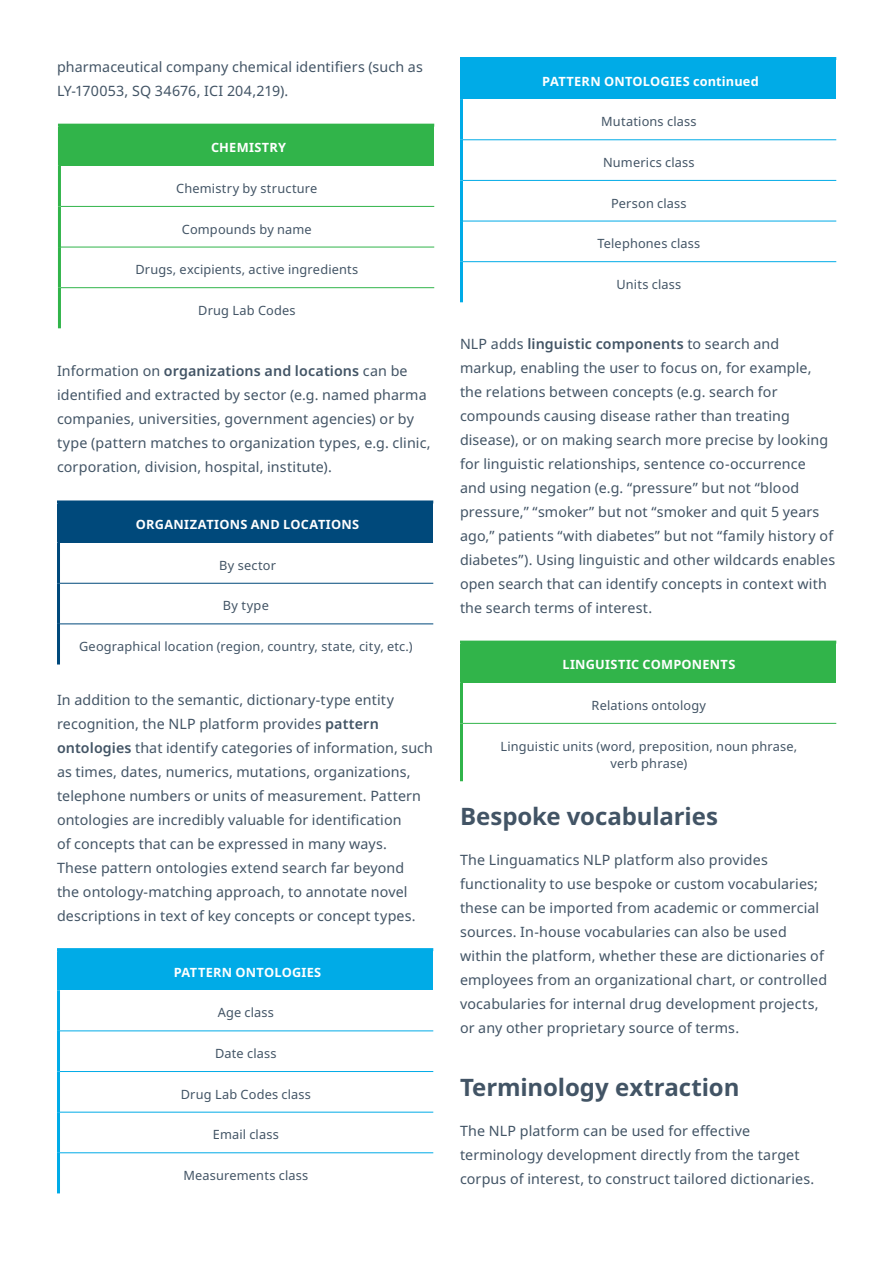
<style>
.page{position:relative;width:893px;height:1263px;background:#fff}
.page>*{position:absolute;margin:0;border:0;box-sizing:border-box;transform-origin:0 0}
.Section_heading{font:700 24px "Noto Sans";letter-spacing:-.005em;color:#425465}
.Body_copy_-_Space{font:14.25px/24px "Noto Sans";letter-spacing:.01em;color:#425465}
.Table_body_copy_-_Ce{font:12.75px/17.2px "Noto Sans";letter-spacing:.015em;color:#425465;text-align:center}
.Subheading_center{font:700 12.75px "Noto Sans";letter-spacing:.015em;color:#fff}
.s1{font-weight:600}
</style>
<div class="page">
<div style="left:59px;top:125px;width:375px;height:41px;background:#31b44a"></div>
<hr style="left:58px;top:124px;width:376px;height:3px;background:#31b44a">
<hr style="left:58px;top:127px;width:3px;height:39px;background:#31b44a">
<hr style="left:58px;top:166px;width:3px;height:40px;background:#31b44a">
<hr style="left:58px;top:206px;width:3px;height:41px;background:#31b44a">
<hr style="left:58px;top:247px;width:3px;height:41px;background:#31b44a">
<hr style="left:58px;top:288px;width:3px;height:40px;background:#31b44a">
<hr style="left:61px;top:206px;width:373px;height:1px;background:#31b44a">
<hr style="left:61px;top:247px;width:373px;height:1px;background:#31b44a">
<hr style="left:61px;top:287px;width:373px;height:1px;background:#31b44a">
<div style="left:59px;top:502px;width:374px;height:41px;background:#00497b"></div>
<hr style="left:57px;top:500px;width:376px;height:3px;background:#00497b">
<hr style="left:57px;top:503px;width:3px;height:40px;background:#00497b">
<hr style="left:57px;top:543px;width:3px;height:40px;background:#00497b">
<hr style="left:57px;top:583px;width:3px;height:41px;background:#00497b">
<hr style="left:60px;top:583px;width:373px;height:1px;background:#00497b">
<hr style="left:60px;top:624px;width:373px;height:1px;background:#00497b">
<hr style="left:57px;top:624px;width:3px;height:40px;background:#00497b">
<div style="left:59px;top:950px;width:374px;height:40px;background:#00abe7"></div>
<hr style="left:57px;top:948px;width:376px;height:3px;background:#00abe7">
<hr style="left:57px;top:951px;width:3px;height:39px;background:#00abe7">
<hr style="left:57px;top:990px;width:3px;height:41px;background:#00abe7">
<hr style="left:57px;top:1031px;width:3px;height:40px;background:#00abe7">
<hr style="left:57px;top:1071px;width:3px;height:41px;background:#00abe7">
<hr style="left:57px;top:1112px;width:3px;height:41px;background:#00abe7">
<hr style="left:57px;top:1153px;width:3px;height:40px;background:#00abe7">
<hr style="left:60px;top:1031px;width:373px;height:1px;background:#00abe7">
<hr style="left:60px;top:1071px;width:373px;height:1px;background:#00abe7">
<hr style="left:60px;top:1112px;width:373px;height:1px;background:#00abe7">
<hr style="left:60px;top:1152px;width:373px;height:1px;background:#00abe7">
<div style="left:461px;top:59px;width:375px;height:40px;background:#00abe7"></div>
<hr style="left:460px;top:57px;width:376px;height:3px;background:#00abe7">
<hr style="left:460px;top:60px;width:3px;height:39px;background:#00abe7">
<hr style="left:460px;top:99px;width:3px;height:41px;background:#00abe7">
<hr style="left:460px;top:140px;width:3px;height:40px;background:#00abe7">
<hr style="left:460px;top:180px;width:3px;height:41px;background:#00abe7">
<hr style="left:460px;top:221px;width:3px;height:41px;background:#00abe7">
<hr style="left:460px;top:262px;width:3px;height:40px;background:#00abe7">
<hr style="left:463px;top:140px;width:373px;height:1px;background:#00abe7">
<hr style="left:463px;top:180px;width:373px;height:1px;background:#00abe7">
<hr style="left:463px;top:221px;width:373px;height:1px;background:#00abe7">
<hr style="left:463px;top:261px;width:373px;height:1px;background:#00abe7">
<div style="left:461px;top:642px;width:375px;height:41px;background:#31b44a"></div>
<hr style="left:460px;top:641px;width:376px;height:3px;background:#31b44a">
<hr style="left:460px;top:644px;width:3px;height:39px;background:#31b44a">
<hr style="left:460px;top:683px;width:3px;height:40px;background:#31b44a">
<hr style="left:460px;top:723px;width:3px;height:58px;background:#31b44a">
<hr style="left:463px;top:723px;width:373px;height:1px;background:#31b44a">
<p class="Body_copy_-_Space" style="left:57px;top:55px;width:367px">pharmaceutical company chemical identifiers (such as<br>LY-170053, SQ 34676, ICI 204,219).</p>
<p class="Subheading_center" style="left:211px;top:139px;width:76px">CHEMISTRY</p>
<p class="Table_body_copy_-_Ce" style="left:176px;top:180px;width:143px">Chemistry by structure</p>
<p class="Table_body_copy_-_Ce" style="left:182px;top:221px;width:131px">Compounds by name</p>
<p class="Table_body_copy_-_Ce" style="left:135px;top:261px;width:224px">Drugs, excipients, active ingredients</p>
<p class="Table_body_copy_-_Ce" style="left:198px;top:302px;width:99px">Drug Lab Codes</p>
<p class="Body_copy_-_Space" style="left:57px;top:360px;width:375px">Information on <span class="s1">organizations and locations</span> can be identified and extracted by sector (e.g. named pharma companies, universities, government agencies) or by type (pattern matches to organization types, e.g. clinic, corporation, division, hospital, institute).</p>
<p class="Subheading_center" style="left:136px;top:515px;width:225px">ORGANIZATIONS AND LOCATIONS</p>
<p class="Table_body_copy_-_Ce" style="left:219px;top:557px;width:58px">By sector</p>
<p class="Table_body_copy_-_Ce" style="left:223px;top:597px;width:47px">By type</p>
<p class="Table_body_copy_-_Ce" style="left:79px;top:638px;width:335px">Geographical location (region, country, state, city, etc.)</p>
<p class="Body_copy_-_Space" style="left:57px;top:688px;width:377px">In addition to the semantic, dictionary-type entity recognition, the NLP platform provides <span class="s1">pattern ontologies</span> that identify categories of information, such as times, dates, numerics, mutations, organizations, telephone numbers or units of measurement. Pattern ontologies are incredibly valuable for identification<br>of concepts that can be expressed in many ways.<br>These pattern ontologies extend search far beyond<br>the ontology-matching approach, to annotate novel descriptions in text of key concepts or concept types.</p>
<p class="Subheading_center" style="left:174px;top:963px;width:149px">PATTERN ONTOLOGIES</p>
<p class="Table_body_copy_-_Ce" style="left:218px;top:1004px;width:58px">Age class</p>
<p class="Table_body_copy_-_Ce" style="left:215px;top:1045px;width:63px">Date class</p>
<p class="Table_body_copy_-_Ce" style="left:181px;top:1086px;width:132px">Drug Lab Codes class</p>
<p class="Table_body_copy_-_Ce" style="left:213px;top:1126px;width:67px">Email class</p>
<p class="Table_body_copy_-_Ce" style="left:183px;top:1167px;width:126px">Measurements class</p>
<p class="Subheading_center" style="left:542px;top:72px;width:218px">PATTERN ONTOLOGIES continued</p>
<p class="Table_body_copy_-_Ce" style="left:601px;top:113px;width:97px">Mutations class</p>
<p class="Table_body_copy_-_Ce" style="left:603px;top:154px;width:93px">Numerics class</p>
<p class="Table_body_copy_-_Ce" style="left:611px;top:195px;width:77px">Person class</p>
<p class="Table_body_copy_-_Ce" style="left:597px;top:235px;width:104px">Telephones class</p>
<p class="Table_body_copy_-_Ce" style="left:616px;top:276px;width:66px">Units class</p>
<p class="Body_copy_-_Space" style="left:460px;top:332px;width:377px">NLP adds <span class="s1">linguistic components</span> to search and markup, enabling the user to focus on, for example, the relations between concepts (e.g. search for compounds causing disease rather than treating disease), or on making search more precise by looking for linguistic relationships, sentence co-occurrence<br>and using negation (e.g. “pressure” but not “blood pressure,” “smoker” but not “smoker and quit 5 years ago,” patients “with diabetes” but not “family history of diabetes”). Using linguistic and other wildcards enables open search that can identify concepts in context with the search terms of interest.</p>
<p class="Subheading_center" style="left:562px;top:656px;width:175px">LINGUISTIC COMPONENTS</p>
<p class="Table_body_copy_-_Ce" style="left:592px;top:697px;width:116px">Relations ontology</p>
<p class="Table_body_copy_-_Ce" style="left:501px;top:737px;width:298px">Linguistic units (word, preposition, noun phrase, verb phrase)</p>
<p class="Section_heading" style="left:460px;top:799px;width:259px">Bespoke vocabularies</p>
<p class="Body_copy_-_Space" style="left:460px;top:848px;width:369px">The Linguamatics NLP platform also provides functionality to use bespoke or custom vocabularies; these can be imported from academic or commercial sources. In-house vocabularies can also be used within the platform, whether these are dictionaries of employees from an organizational chart, or controlled vocabularies for internal drug development projects, or any other proprietary source of terms.</p>
<p class="Section_heading" style="left:460px;top:1070px;width:281px">Terminology extraction</p>
<p class="Body_copy_-_Space" style="left:460px;top:1119px;width:356px">The NLP platform can be used for effective terminology development directly from the target corpus of interest, to construct tailored dictionaries.</p>
</div>
